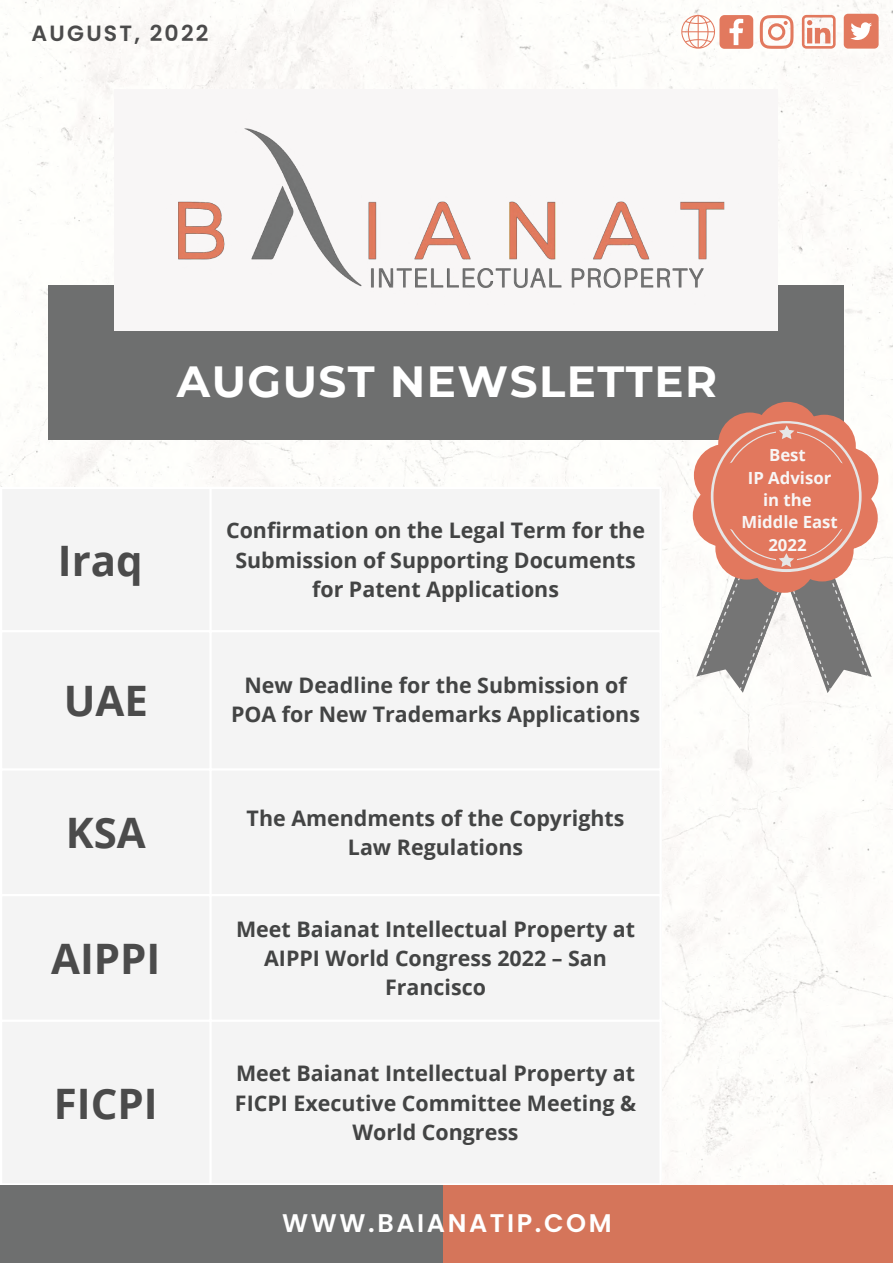
<style>
.page{position:relative;width:893px;height:1264px;background:#fff}
.page>*{position:absolute;margin:0;border:0;box-sizing:border-box;transform-origin:0 0}
.t1{font:700 43.5px "Montserrat";letter-spacing:.035em;color:#fff}
.t2{font:700 42px "Open Sans";color:#4b4b4b}
.t3{font:600 25.5px "Poppins";letter-spacing:.1em;color:#fff}
.t4{font:600 22.05px "Poppins";letter-spacing:.1em;color:#4b4b4b}
.t5{font:700 21.45px/29.2px "Open Sans";color:#434444;text-align:center}
.t6{font:700 16.8px/22.4px "Open Sans";color:#f8f6f6;text-align:center}
</style>
<div class="page">
<img style="left:0;top:0;width:892px;height:1185px">
<div style="left:49px;top:286px;width:794px;height:154px;background:#6e6f6f"></div>
<div style="left:114px;top:89px;width:663px;height:242px;background:#f8f6f6"></div>
<img style="left:178px;top:128px;width:547px;height:160px">
<div style="left:0;top:487px;width:661px;height:775px;background:#f4f4f4"></div>
<hr style="left:0;top:489px;width:2px;height:694px;background:#fff">
<hr style="left:209px;top:489px;width:3px;height:694px;background:#fff">
<hr style="left:659px;top:489px;width:2px;height:694px;background:#fff">
<hr style="left:0;top:487px;width:661px;height:2px;background:#fff">
<hr style="left:0;top:630px;width:661px;height:2px;background:#fff">
<hr style="left:0;top:768px;width:661px;height:2px;background:#fff">
<hr style="left:0;top:894px;width:661px;height:2px;background:#fff">
<hr style="left:0;top:1019px;width:661px;height:2px;background:#fff">
<hr style="left:0;top:1183px;width:661px;height:2px;background:#fff">
<div style="left:693px;top:444px;width:63px;height:62px;background:#e2785e;border-radius:50%"></div>
<div style="left:692px;top:484px;width:63px;height:63px;background:#e2785e;border-radius:50%"></div>
<div style="left:718px;top:412px;width:63px;height:63px;background:#e2785e;border-radius:50%"></div>
<div style="left:755px;top:402px;width:63px;height:62px;background:#e2785e;border-radius:50%"></div>
<div style="left:792px;top:415px;width:63px;height:62px;background:#e2785e;border-radius:50%"></div>
<div style="left:815px;top:447px;width:63px;height:63px;background:#e2785e;border-radius:50%"></div>
<div style="left:814px;top:486px;width:63px;height:63px;background:#e2785e;border-radius:50%"></div>
<div style="left:790px;top:518px;width:63px;height:63px;background:#e2785e;border-radius:50%"></div>
<div style="left:715px;top:517px;width:63px;height:62px;background:#e2785e;border-radius:50%"></div>
<svg style="left:710px;top:421px;width:151px;height:151px"></svg>
<svg style="left:713px;top:423px;width:145px;height:146px"></svg>
<div style="left:716px;top:426px;width:139px;height:139px;background:#e2785e;border-radius:50%"></div>
<svg style="left:719px;top:462px;width:133px;height:68px"></svg>
<div style="left:776px;top:427px;width:20px;height:138px;background:#e2785e"></div>
<svg style="left:778px;top:425px;width:16px;height:14px"></svg>
<svg style="left:696px;top:553px;width:175px;height:140px"></svg>
<svg style="left:759px;top:15px;width:34px;height:34px"></svg>
<svg style="left:801px;top:15px;width:34px;height:34px"></svg>
<div style="left:843px;top:14px;width:35px;height:35px;background:#e2795e;border-radius:4px"></div>
<svg style="left:850px;top:22px;width:22px;height:18px"></svg>
<svg style="left:681px;top:15px;width:72px;height:34px"></svg>
<div style="left:410px;top:1185px;width:482px;height:77px;background:#d5755a"></div>
<div style="left:0;top:1185px;width:442px;height:77px;background:#6e6f6f"></div>
<p class="t4" style="left:32px;top:18px;width:178px">AUGUST, 2022</p>
<h2 class="t2" style="left:58px;top:530px;width:86px">Iraq</h2>
<h1 class="t1" style="left:177px;top:355px;width:541px">AUGUST NEWSLETTER</h1>
<p class="t5" style="left:226px;top:515px;width:420px">Confirmation on the Legal Term for the<br>Submission of Supporting Documents for Patent Applications</p>
<p class="t6" style="left:741px;top:443px;width:98px">Best<br>IP Advisor in the<br>Middle East<br>2022</p>
<h2 class="t2" style="left:64px;top:670px;width:86px">UAE</h2>
<p class="t5" style="left:231px;top:670px;width:410px">New Deadline for the Submission of<br>POA for New Trademarks Applications</p>
<h2 class="t2" style="left:66px;top:803px;width:81px">KSA</h2>
<p class="t5" style="left:246px;top:802px;width:379px">The Amendments of the Copyrights<br>Law Regulations</p>
<h2 class="t2" style="left:51px;top:929px;width:111px">AIPPI</h2>
<h2 class="t2" style="left:54px;top:1073px;width:105px">FICPI</h2>
<p class="t5" style="left:236px;top:913px;width:400px">Meet Baianat Intellectual Property at<br>AIPPI World Congress 2022 – San<br>Francisco</p>
<p class="t5" style="left:235px;top:1058px;width:402px">Meet Baianat Intellectual Property at<br>FICPI Executive Committee Meeting &amp;<br>World Congress</p>
<p class="t3" style="left:282px;top:1204px;width:331px">WWW.BAIANATIP.COM</p>
</div>
